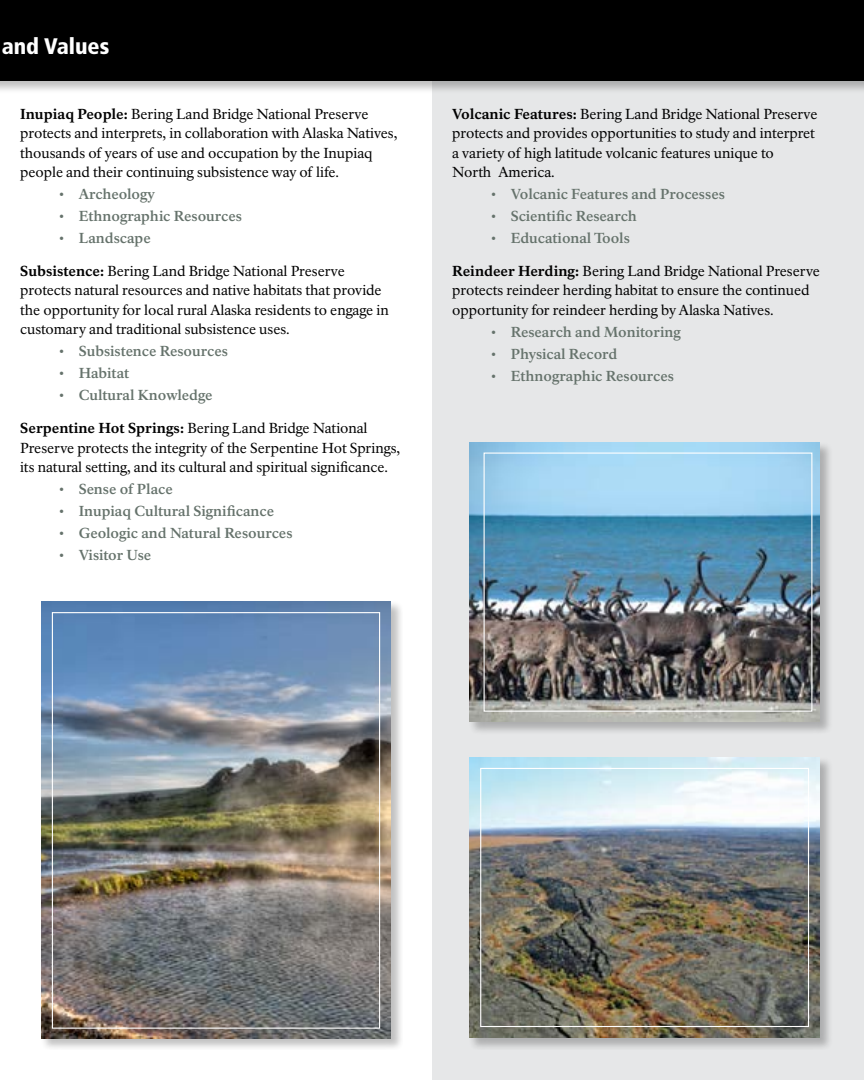
<style>
.page{position:relative;width:864px;height:1080px;background:#fff}
.page>*{position:absolute;margin:0;border:0;box-sizing:border-box;transform-origin:0 0}
.t1{font:900 condensed 22.5px "Frutiger LT Std";color:#fff}
.t2{font:14.25px/19.5px "NPS Rawlinson OT";letter-spacing:-.005em;color:#000}
.t3{font:700 14.25px "NPS Rawlinson OT";letter-spacing:-.005em;color:#65726b}
.s1{font-weight:800}
.s2{font-weight:400}
</style>
<div class="page">
<div style="left:432px;top:81px;width:432px;height:999px;background:#e6e7e8"></div>
<div style="left:0;top:0;width:864px;height:94px;background:#000;opacity:.25"></div>
<div style="left:0;top:0;width:864px;height:81px;background:#000"></div>
<div style="left:40px;top:600px;width:363px;height:450px;background:#000;opacity:.25"></div>
<img style="left:41px;top:601px;width:350px;height:437px">
<div style="left:468px;top:756px;width:365px;height:294px;background:#000;opacity:.25"></div>
<img style="left:469px;top:757px;width:351px;height:281px">
<div style="left:468px;top:441px;width:365px;height:294px;background:#000;opacity:.25"></div>
<img style="left:469px;top:442px;width:351px;height:280px">
<div style="left:52px;top:612px;width:328px;height:417px;border:1px solid #fff"></div>
<div style="left:480px;top:768px;width:329px;height:259px;border:1px solid #fff"></div>
<div style="left:484px;top:453px;width:328px;height:259px;border:1px solid #fff"></div>
<h1 class="t1" style="left:2px;top:33px;width:109px">and Values</h1>
<p class="t2" style="left:20px;top:104px;width:378px"><span class="s1">Inupiaq People:</span> Bering Land Bridge National Preserve protects and interprets, in collaboration with Alaska Natives, thousands of years of use and occupation by the Inupiaq people and their continuing subsistence way of life.</p>
<p class="t3" style="left:58px;top:186px;width:98px"><span class="s2">•</span> Archeology</p>
<p class="t3" style="left:58px;top:207px;width:185px"><span class="s2">•</span> Ethnographic Resources</p>
<p class="t3" style="left:58px;top:229px;width:94px"><span class="s2">•</span> Landscape</p>
<p class="t2" style="left:20px;top:261px;width:370px"><span class="s1">Subsistence:</span> Bering Land Bridge National Preserve protects natural resources and native habitats that provide the opportunity for local rural Alaska residents to engage in customary and traditional subsistence uses.</p>
<p class="t3" style="left:58px;top:343px;width:171px"><span class="s2">•</span> Subsistence Resources</p>
<p class="t3" style="left:58px;top:365px;width:72px"><span class="s2">•</span> Habitat</p>
<p class="t3" style="left:58px;top:387px;width:156px"><span class="s2">•</span> Cultural Knowledge</p>
<p class="t2" style="left:20px;top:419px;width:381px"><span class="s1">Serpentine Hot Springs:</span> Bering Land Bridge National<br>Preserve protects the integrity of the Serpentine Hot Springs, its natural setting, and its cultural and spiritual significance.</p>
<p class="t3" style="left:58px;top:481px;width:116px"><span class="s2">•</span> Sense of Place</p>
<p class="t3" style="left:58px;top:502px;width:217px"><span class="s2">•</span> Inupiaq Cultural Significance</p>
<p class="t3" style="left:58px;top:524px;width:236px"><span class="s2">•</span> Geologic and Natural Resources</p>
<p class="t3" style="left:58px;top:546px;width:94px"><span class="s2">•</span> Visitor Use</p>
<p class="t2" style="left:452px;top:104px;width:367px"><span class="s1">Volcanic Features:</span> Bering Land Bridge National Preserve protects and provides opportunities to study and interpret a variety of high latitude volcanic features unique to<br>North America.</p>
<p class="t3" style="left:490px;top:185px;width:236px"><span class="s2">•</span> Volcanic Features and Processes</p>
<p class="t3" style="left:490px;top:207px;width:148px"><span class="s2">•</span> Scientific Research</p>
<p class="t3" style="left:490px;top:229px;width:141px"><span class="s2">•</span> Educational Tools</p>
<p class="t2" style="left:452px;top:261px;width:369px"><span class="s1">Reindeer Herding:</span> Bering Land Bridge National Preserve protects reindeer herding habitat to ensure the continued opportunity for reindeer herding by Alaska Natives.</p>
<p class="t3" style="left:490px;top:323px;width:192px"><span class="s2">•</span> Research and Monitoring</p>
<p class="t3" style="left:490px;top:345px;width:128px"><span class="s2">•</span> Physical Record</p>
<p class="t3" style="left:490px;top:367px;width:185px"><span class="s2">•</span> Ethnographic Resources</p>
</div>
